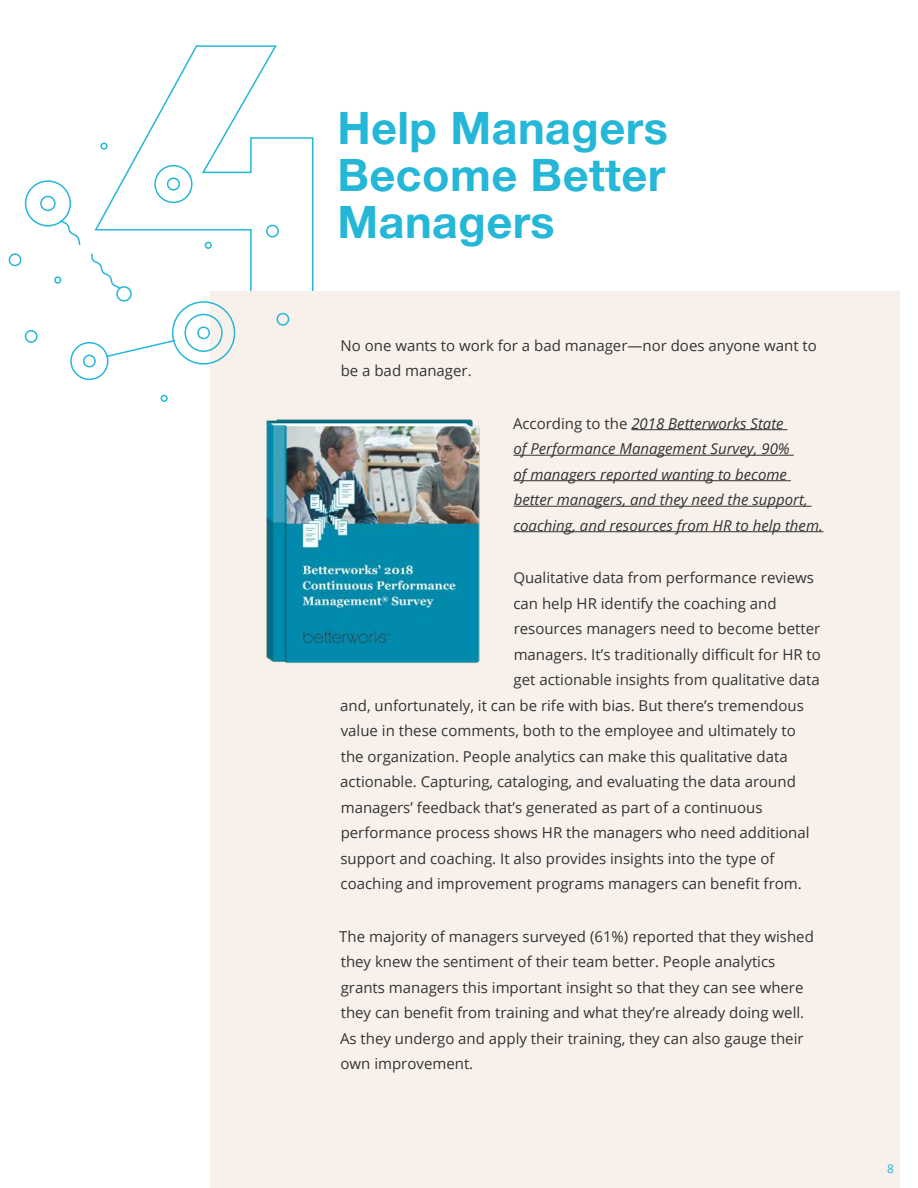
<style>
.page{position:relative;width:918px;height:1188px;background:#fff}
.page>*{position:absolute;margin:0;border:0;box-sizing:border-box;transform-origin:0 0}
.t1{font:700 45px/46.7px "Helvetica Neue Cyr";letter-spacing:.01em;color:#24b7d7;text-align:justify}
.t2{font:15px/25.5px "Open Sans";color:#333}
.t3{font:italic 15px/25.5px "Open Sans";color:#333}
.t4{font:12px "Open Sans";color:#24b7d7}
.s1{font-style:normal}
</style>
<div class="page">
<svg style="left:100px;top:45px;width:214px;height:247px"></svg>
<div style="left:211px;top:292px;width:689px;height:896px;background:#f8f1eb"></div>
<hr style="left:631px;top:429px;width:157px;height:1px;background:#333">
<hr style="left:513px;top:455px;width:281px;height:1px;background:#333">
<hr style="left:513px;top:480px;width:278px;height:1px;background:#333">
<hr style="left:514px;top:506px;width:298px;height:1px;background:#333">
<hr style="left:513px;top:531px;width:311px;height:1px;background:#333">
<img style="left:266px;top:419px;width:214px;height:245px">
<div style="left:70px;top:342px;width:39px;height:38px;border:2px solid #24b7d7;border-radius:50%"></div>
<div style="left:83px;top:355px;width:13px;height:12px;border:2px solid #24b7d7;border-radius:50%"></div>
<svg style="left:154px;top:164px;width:39px;height:40px"></svg>
<svg style="left:8px;top:218px;width:282px;height:140px"></svg>
<div style="left:25px;top:180px;width:46px;height:47px;border:2px solid #24b7d7;border-radius:50%"></div>
<div style="left:40px;top:196px;width:16px;height:15px;border:2px solid #24b7d7;border-radius:50%"></div>
<div style="left:54px;top:276px;width:7px;height:8px;border:2px solid #24b7d7;border-radius:50%"></div>
<div style="left:161px;top:395px;width:7px;height:7px;border:2px solid #24b7d7;border-radius:50%"></div>
<div style="left:100px;top:143px;width:8px;height:7px;border:2px solid #24b7d7;border-radius:50%"></div>
<h1 class="t1" style="left:338px;top:109px;width:332px">Help Managers Become Better Managers</h1>
<p class="t2" style="left:341px;top:332px;width:478px">No one wants to work for a bad manager—nor does anyone want to be a bad manager.</p>
<p class="t3" style="left:513px;top:412px;width:311px"><span class="s1">According to the</span> 2018 Betterworks State<br>of Performance Management Survey, 90%<br>of managers reported wanting to become better managers, and they need the support, coaching, and resources from HR to help them.</p>
<p class="t2" style="left:513px;top:566px;width:302px">Qualitative data from performance reviews</p>
<p class="t2" style="left:514px;top:592px;width:265px">can help HR identify the coaching and</p>
<p class="t2" style="left:514px;top:617px;width:308px">resources managers need to become better</p>
<p class="t2" style="left:514px;top:641px;width:309px">managers. It’s traditionally difficult for HR to</p>
<p class="t2" style="left:514px;top:668px;width:308px">get actionable insights from qualitative data</p>
<p class="t2" style="left:340px;top:694px;width:465px">and, unfortunately, it can be rife with bias. But there’s tremendous</p>
<p class="t2" style="left:341px;top:719px;width:457px">value in these comments, both to the employee and ultimately to</p>
<p class="t2" style="left:341px;top:745px;width:448px">the organization. People analytics can make this qualitative data</p>
<p class="t2" style="left:340px;top:769px;width:457px">actionable. Capturing, cataloging, and evaluating the data around</p>
<p class="t2" style="left:341px;top:796px;width:423px">managers’ feedback that’s generated as part of a continuous</p>
<p class="t2" style="left:341px;top:821px;width:470px">performance process shows HR the managers who need additional</p>
<p class="t2" style="left:340px;top:847px;width:436px">support and coaching. It also provides insights into the type of</p>
<p class="t2" style="left:341px;top:871px;width:463px">coaching and improvement programs managers can benefit from.</p>
<p class="t2" style="left:339px;top:925px;width:476px">The majority of managers surveyed (61%) reported that they wished they knew the sentiment of their team better. People analytics grants managers this important insight so that they can see where they can benefit from training and what they’re already doing well.<br>As they undergo and apply their training, they can also gauge their own improvement.</p>
<p class="t4" style="left:887px;top:1164px;width:8px">8</p>
</div>
